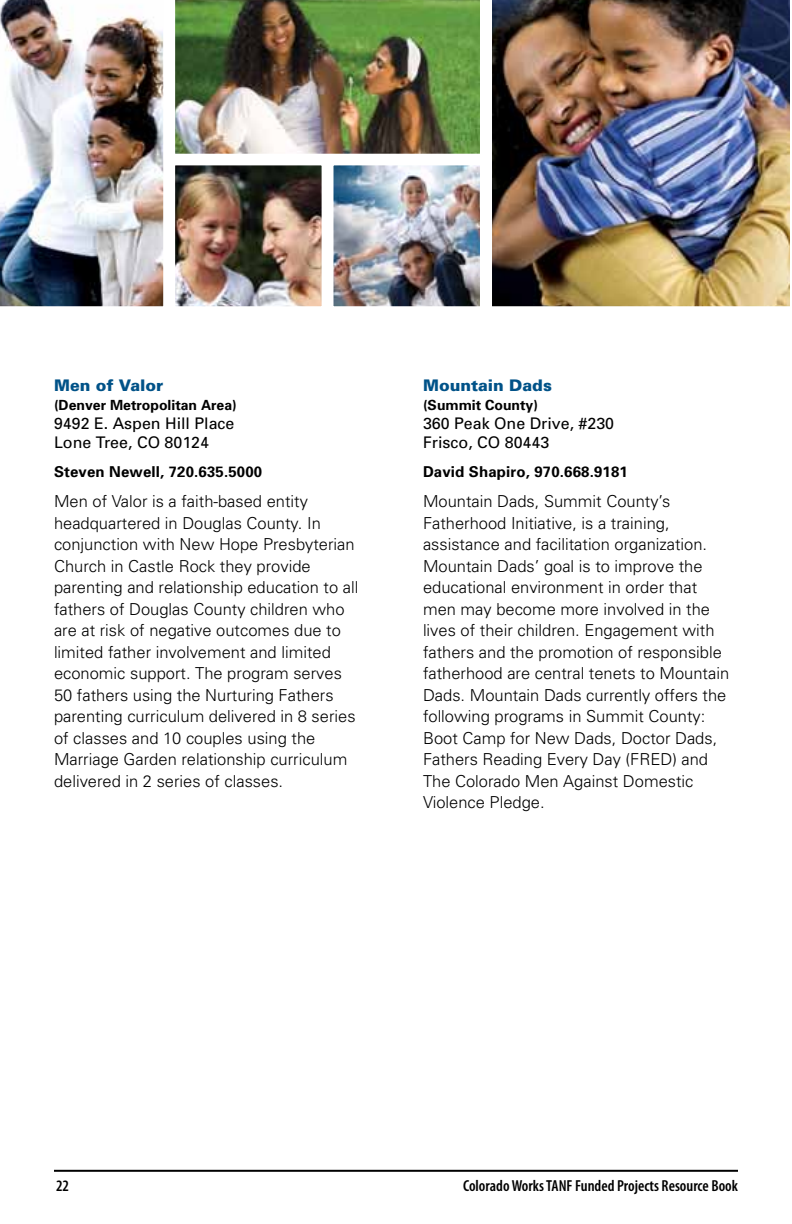
<style>
.page{position:relative;width:792px;height:1224px;background:#fff}
.page>*{position:absolute;margin:0;border:0;box-sizing:border-box;transform-origin:0 0}
.t1{font:300 16.4px/21.4px "Univers";color:#000}
.t2{font:16px/19px "Univers";color:#000}
.t3{font:600 condensed 16px "Myriad Pro";color:#000}
.t4{font:900 16px "Univers";color:#005288}
.t5{font:700 15px "Univers";letter-spacing:.01em;color:#000}
.t6{font:700 14px "Univers";color:#000}
</style>
<div class="page">
<hr style="left:54px;top:1170px;width:684px;height:2px;background:#000">
<img style="left:335px;top:166px;width:144px;height:139px">
<div style="left:330px;top:161px;width:154px;height:149px;border:4px solid #fff"></div>
<img style="left:176px;top:166px;width:145px;height:139px">
<div style="left:171px;top:161px;width:155px;height:149px;border:4px solid #fff"></div>
<img style="left:0;top:0;width:164px;height:307px">
<img style="left:492px;top:0;width:298px;height:307px">
<img style="left:175px;top:0;width:305px;height:154px">
<p class="t4" style="left:54px;top:375px;width:111px">Men of Valor</p>
<p class="t6" style="left:54px;top:396px;width:184px">(Denver Metropolitan Area)</p>
<p class="t2" style="left:54px;top:413px;width:182px">9492 E. Aspen Hill Place<br>Lone Tree, CO 80124</p>
<p class="t5" style="left:54px;top:462px;width:210px">Steven Newell, 720.635.5000</p>
<p class="t1" style="left:54px;top:490px;width:306px">Men of Valor is a faith-based entity headquartered in Douglas County. In conjunction with New Hope Presbyterian Church in Castle Rock they provide parenting and relationship education to all fathers of Douglas County children who are at risk of negative outcomes due to limited father involvement and limited economic support. The program serves 50 fathers using the Nurturing Fathers parenting curriculum delivered in 8 series of classes and 10 couples using the Marriage Garden relationship curriculum delivered in 2 series of classes.</p>
<p class="t4" style="left:423px;top:375px;width:130px">Mountain Dads</p>
<p class="t6" style="left:423px;top:396px;width:117px">(Summit County)</p>
<p class="t2" style="left:423px;top:413px;width:193px">360 Peak One Drive, #230<br>Frisco, CO 80443</p>
<p class="t5" style="left:423px;top:462px;width:206px">David Shapiro, 970.668.9181</p>
<p class="t1" style="left:423px;top:490px;width:308px">Mountain Dads, Summit County’s Fatherhood Initiative, is a training, assistance and facilitation organization.<br>Mountain Dads’ goal is to improve the educational environment in order that men may become more involved in the lives of their children. Engagement with fathers and the promotion of responsible fatherhood are central tenets to Mountain Dads. Mountain Dads currently offers the following programs in Summit County:<br>Boot Camp for New Dads, Doctor Dads, Fathers Reading Every Day (FRED) and The Colorado Men Against Domestic Violence Pledge.</p>
<p class="t3" style="left:56px;top:1177px;width:15px">22</p>
<p class="t3" style="left:463px;top:1177px;width:276px">Colorado Works TANF Funded Projects Resource Book</p>
</div>
